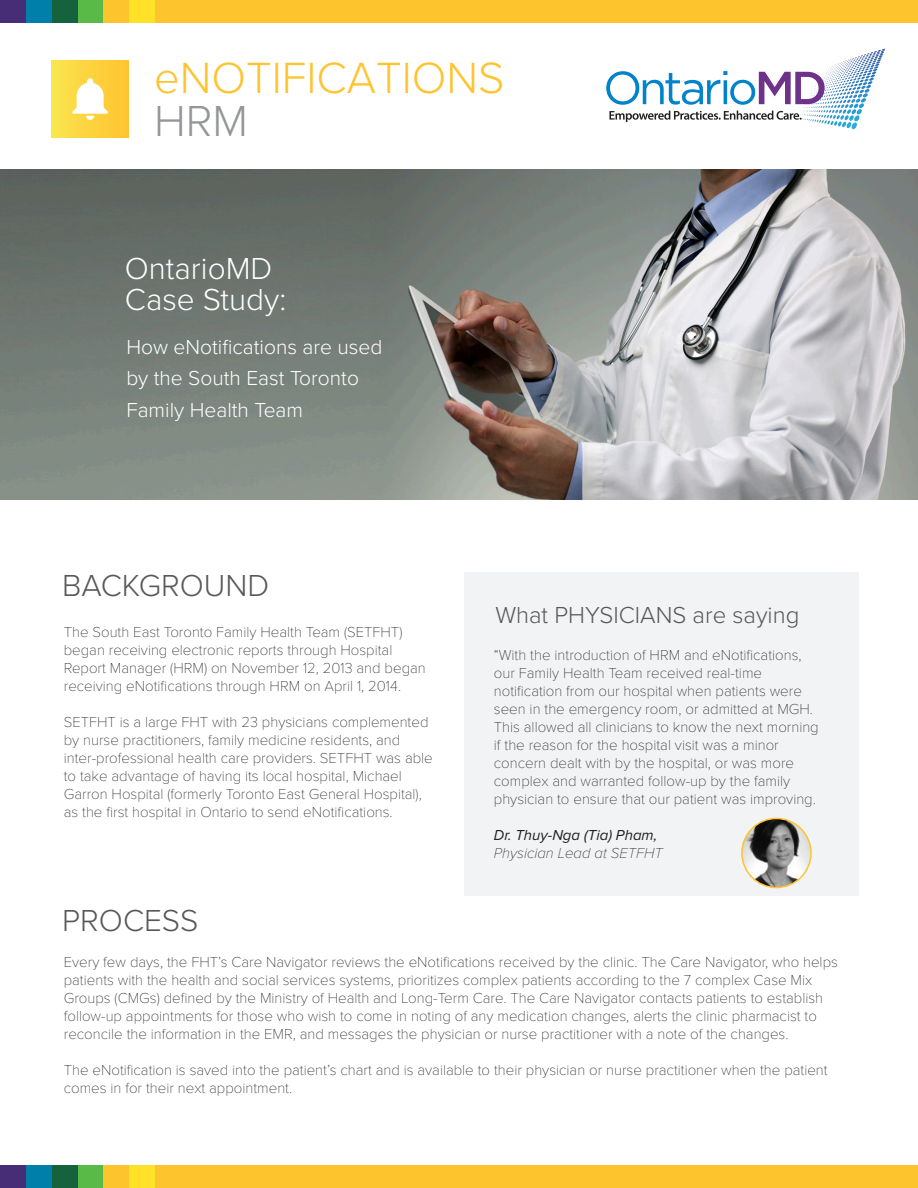
<style>
.page{position:relative;width:918px;height:1188px;background:#fff}
.page>*{position:absolute;margin:0;border:0;box-sizing:border-box;transform-origin:0 0}
.t1{font:300 45.3px "Proxima Nova";color:#fec430}
.t2{font:300 45px "Proxima Nova";color:#949699}
.t3{font:300 31.5px/31.5px "Proxima Nova";color:#fff}
.t4{font:300 31.5px "Proxima Nova";color:#57585a}
.t5{font:300 24px "Proxima Nova";color:#57585a}
.t6{font:300 21px/31.5px "Proxima Nova";color:#fff}
.t7{font:100 15px/18px "Proxima Nova T";color:#231f20}
.t8{font:italic 15px "Proxima Nova";color:#231f20}
.t9{font:italic 100 15px "Proxima Nova";color:#231f20}
</style>
<div class="page">
<div style="left:464px;top:572px;width:394px;height:324px;background:#f2f3f4"></div>
<img style="left:0;top:170px;width:918px;height:330px">
<div style="left:765px;top:0;width:152px;height:22px;background:#fec42e"></div>
<div style="left:612px;top:0;width:153px;height:22px;background:#fec42e"></div>
<div style="left:459px;top:0;width:153px;height:22px;background:#fec42e"></div>
<div style="left:306px;top:0;width:153px;height:22px;background:#fec42e"></div>
<div style="left:153px;top:0;width:153px;height:22px;background:#fec42e"></div>
<div style="left:129px;top:0;width:25px;height:22px;background:#ffe227"></div>
<div style="left:103px;top:0;width:26px;height:22px;background:#fec42e"></div>
<div style="left:77px;top:0;width:26px;height:22px;background:#59ba47"></div>
<div style="left:52px;top:0;width:25px;height:22px;background:#16623c"></div>
<div style="left:26px;top:0;width:26px;height:22px;background:#007fab"></div>
<div style="left:1px;top:0;width:25px;height:22px;background:#472c76"></div>
<div style="left:765px;top:1166px;width:152px;height:22px;background:#fec42e"></div>
<div style="left:612px;top:1166px;width:153px;height:22px;background:#fec42e"></div>
<div style="left:459px;top:1166px;width:153px;height:22px;background:#fec42e"></div>
<div style="left:306px;top:1166px;width:153px;height:22px;background:#fec42e"></div>
<div style="left:153px;top:1166px;width:153px;height:22px;background:#fec42e"></div>
<div style="left:129px;top:1166px;width:25px;height:22px;background:#ffe227"></div>
<div style="left:103px;top:1166px;width:26px;height:22px;background:#fec42e"></div>
<div style="left:77px;top:1166px;width:26px;height:22px;background:#59ba47"></div>
<div style="left:52px;top:1166px;width:25px;height:22px;background:#16623c"></div>
<div style="left:26px;top:1166px;width:26px;height:22px;background:#007fab"></div>
<div style="left:1px;top:1166px;width:25px;height:22px;background:#472c76"></div>
<div style="left:52px;top:61px;width:76px;height:76px;background:linear-gradient(to right,#fae44f,#ffc430)"></div>
<svg style="left:72px;top:78px;width:36px;height:42px"></svg>
<svg style="left:861px;top:49px;width:24px;height:8px"></svg>
<svg style="left:609px;top:111px;width:193px;height:11px"></svg>
<svg style="left:606px;top:71px;width:219px;height:34px"></svg>
<img style="left:742px;top:818px;width:69px;height:70px;border-radius:35px">
<div style="left:741px;top:818px;width:71px;height:70px;border:2px solid #fec42e;border-radius:50%"></div>
<h1 class="t1" style="left:154px;top:51px;width:352px">eNOTIFICATIONS</h1>
<h2 class="t2" style="left:154px;top:94px;width:95px">HRM</h2>
<h3 class="t3" style="left:125px;top:253px;width:163px">OntarioMD<br>Case Study:</h3>
<h3 class="t6" style="left:126px;top:332px;width:257px">How eNotifications are used by the South East Toronto<br>Family Health Team</h3>
<h3 class="t4" style="left:62px;top:566px;width:209px">BACKGROUND</h3>
<p class="t7" style="left:64px;top:623px;width:364px">The South East Toronto Family Health Team (SETFHT) began receiving electronic reports through Hospital Report Manager (HRM) on November 12, 2013 and began receiving eNotifications through HRM on April 1, 2014.</p>
<p class="t7" style="left:64px;top:713px;width:371px">SETFHT is a large FHT with 23 physicians complemented by nurse practitioners, family medicine residents, and inter-professional health care providers. SETFHT was able to take advantage of having its local hospital, Michael Garron Hospital (formerly Toronto East General Hospital), as the first hospital in Ontario to send eNotifications.</p>
<h3 class="t4" style="left:62px;top:901px;width:138px">PROCESS</h3>
<h3 class="t5" style="left:495px;top:600px;width:306px">What PHYSICIANS are saying</h3>
<p class="t7" style="left:494px;top:647px;width:326px">“With the introduction of HRM and eNotifications, our Family Health Team received real-time notification from our hospital when patients were seen in the emergency room, or admitted at MGH.<br>This allowed all clinicians to know the next morning if the reason for the hospital visit was a minor concern dealt with by the hospital, or was more complex and warranted follow-up by the family physician to ensure that our patient was improving.</p>
<p class="t8" style="left:494px;top:827px;width:165px">Dr. Thuy-Nga (Tia) Pham,</p>
<p class="t9" style="left:494px;top:845px;width:171px">Physician Lead at SETFHT</p>
<p class="t7" style="left:64px;top:954px;width:776px">Every few days, the FHT’s Care Navigator reviews the eNotifications received by the clinic. The Care Navigator, who helps patients with the health and social services systems, prioritizes complex patients according to the 7 complex Case Mix Groups (CMGs) defined by the Ministry of Health and Long-Term Care. The Care Navigator contacts patients to establish follow-up appointments for those who wish to come in noting of any medication changes, alerts the clinic pharmacist to reconcile the information in the EMR, and messages the physician or nurse practitioner with a note of the changes.</p>
<p class="t7" style="left:64px;top:1062px;width:765px">The eNotification is saved into the patient’s chart and is available to their physician or nurse practitioner when the patient comes in for their next appointment.</p>
</div>
